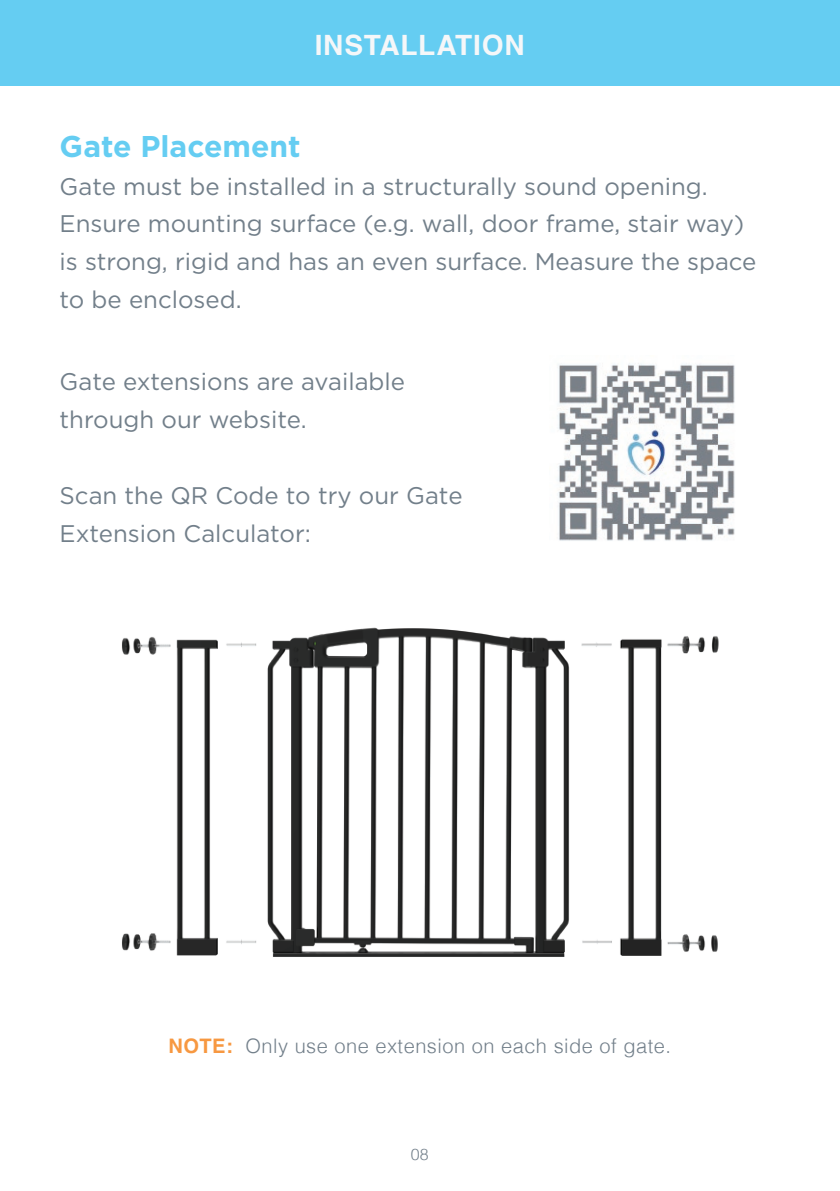
<style>
.page{position:relative;width:840px;height:1191px;background:#fff}
.page>*{position:absolute;margin:0;border:0;box-sizing:border-box;transform-origin:0 0}
.t1{font:700 30px "Gotham";color:#65cdf2}
.t2{font:700 28px "Helvetica";letter-spacing:.03em;color:#f5f7f9}
.t3{font:24px/37.8px "Gotham";color:#727f8a}
.t4{font:300 20px "Helvetica";letter-spacing:.025em;color:#727f8a}
.t5{font:300 16px "Helvetica";color:#727f8a}
.s1{font-weight:700;color:#f79841}
</style>
<div class="page">
<div style="left:0;top:0;width:839px;height:86px;background:#65cdf2"></div>
<img style="left:122px;top:627px;width:597px;height:330px">
<img style="left:558px;top:363px;width:177px;height:178px">
<p class="t2" style="left:314px;top:28px;width:211px">INSTALLATION</p>
<p class="t1" style="left:60px;top:129px;width:242px">Gate Placement</p>
<p class="t3" style="left:60px;top:167px;width:698px">Gate must be installed in a structurally sound opening.<br>Ensure mounting surface (e.g. wall, door frame, stair way) is strong, rigid and has an even surface. Measure the space to be enclosed.</p>
<p class="t3" style="left:60px;top:362px;width:347px">Gate extensions are available through our website.</p>
<p class="t3" style="left:60px;top:476px;width:404px">Scan the QR Code to try our Gate<br>Extension Calculator:</p>
<p class="t4" style="left:168px;top:1029px;width:503px"><span class="s1">NOTE:</span> Only use one extension on each side of gate.</p>
<p class="t5" style="left:410px;top:1140px;width:20px">08</p>
</div>
